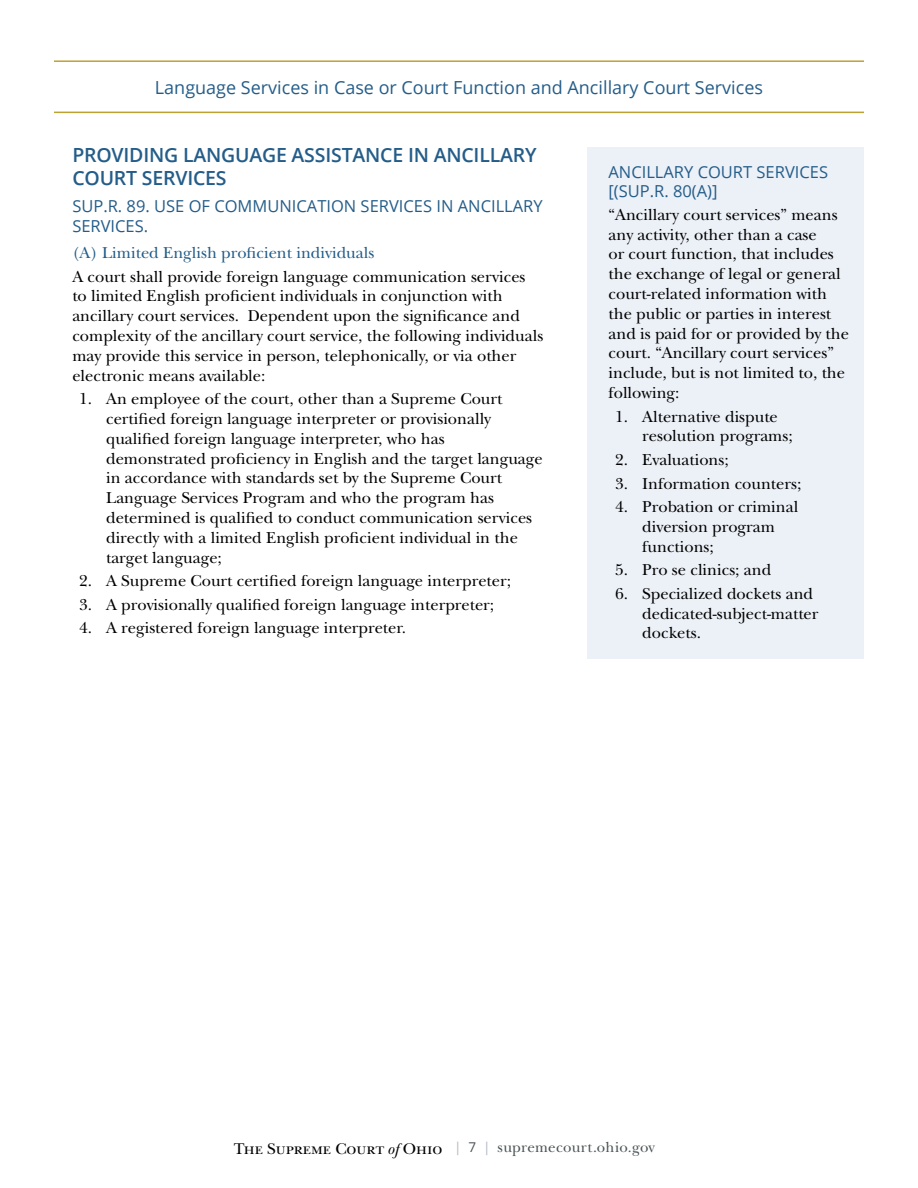
<style>
.page{position:relative;width:918px;height:1188px;background:#fff}
.page>*{position:absolute;margin:0;border:0;box-sizing:border-box;transform-origin:0 0}
.t1{font:600 19.5px/23.4px "Open Sans";letter-spacing:-.01em;color:#245d89}
.t2{font:18px "Open Sans";color:#245d89}
.Body{font:16.5px/19.8px "New Baskerville Std";color:#000}
.Sidebar_Body{font:16.5px/19.8px "New Baskerville Std";color:#000}
.Header{font:16.5px/19.8px "Open Sans";color:#245d89}
.Sidebar__Header{font:16.5px "New Baskerville Std";color:#245d89}
.Sidebar_Header{font:16.5px/19.8px "Open Sans";color:#245d89}
.t3{font:15px "New Baskerville Std";letter-spacing:.015em;color:#4b5455}
.s1{font-size:16.2px;color:#000}
.s2{font-style:italic;font-size:16.2px;color:#000}
.s3{font-family:"Open Sans";font-size:13.5px;color:#b0b8c3}
.s4{font-family:"Open Sans";font-size:13.5px}
</style>
<div class="page">
<hr style="left:54px;top:112px;width:810px;height:1px;background:#bda132">
<hr style="left:54px;top:60px;width:810px;height:2px;background:#bda132">
<div style="left:588px;top:147px;width:276px;height:512px;background:#ecf0f7"></div>
<p class="t2" style="left:155px;top:75px;width:610px">Language Services in Case or Court Function and Ancillary Court Services</p>
<p class="t1" style="left:72px;top:143px;width:466px">PROVIDING LANGUAGE ASSISTANCE IN ANCILLARY<br>COURT SERVICES</p>
<p class="Header" style="left:72px;top:195px;width:472px">SUP.R. 89. USE OF COMMUNICATION SERVICES IN ANCILLARY<br>SERVICES.</p>
<p class="Sidebar__Header" style="left:72px;top:243px;width:303px">(A) Limited English proficient individuals</p>
<p class="Body" style="left:72px;top:267px;width:472px">A court shall provide foreign language communication services to limited English proficient individuals in conjunction with ancillary court services. Dependent upon the significance and complexity of the ancillary court service, the following individuals may provide this service in person, telephonically, or via other electronic means available:</p>
<p class="Body" style="left:106px;top:389px;width:438px;text-indent:-27px">1. An employee of the court, other than a Supreme Court certified foreign language interpreter or provisionally qualified foreign language interpreter, who has demonstrated proficiency in English and the target language in accordance with standards set by the Supreme Court Language Services Program and who the program has determined is qualified to conduct communication services directly with a limited English proficient individual in the target language;</p>
<p class="Body" style="left:79px;top:571px;width:433px">2. A Supreme Court certified foreign language interpreter;</p>
<p class="Body" style="left:79px;top:595px;width:417px">3. A provisionally qualified foreign language interpreter;</p>
<p class="Body" style="left:79px;top:618px;width:328px">4. A registered foreign language interpreter.</p>
<p class="Sidebar_Header" style="left:609px;top:161px;width:221px">ANCILLARY COURT SERVICES [(SUP.R. 80(A)]</p>
<p class="Sidebar_Body" style="left:609px;top:205px;width:242px">“Ancillary court services” means any activity, other than a case<br>or court function, that includes the exchange of legal or general court-related information with the public or parties in interest and is paid for or provided by the court. “Ancillary court services” include, but is not limited to, the following:</p>
<p class="Body" style="left:642px;top:406px;width:152px;text-indent:-27px">1. Alternative dispute resolution programs;</p>
<p class="Body" style="left:615px;top:450px;width:115px">2. Evaluations;</p>
<p class="Body" style="left:615px;top:473px;width:188px">3. Information counters;</p>
<p class="Body" style="left:642px;top:497px;width:158px;text-indent:-27px">4. Probation or criminal diversion program functions;</p>
<p class="Body" style="left:615px;top:560px;width:158px">5. Pro se clinics; and</p>
<p class="Body" style="left:642px;top:584px;width:178px;text-indent:-27px">6. Specialized dockets and dedicated-subject-matter dockets.</p>
<p class="t3" style="left:234px;top:1139px;width:423px"><span class="s1">The Supreme Court</span> <span class="s2">of</span> <span class="s1">Ohio</span> <span class="s3">|</span> <span class="s4">7</span> <span class="s3">|</span> supremecourt.ohio.gov</p>
</div>
